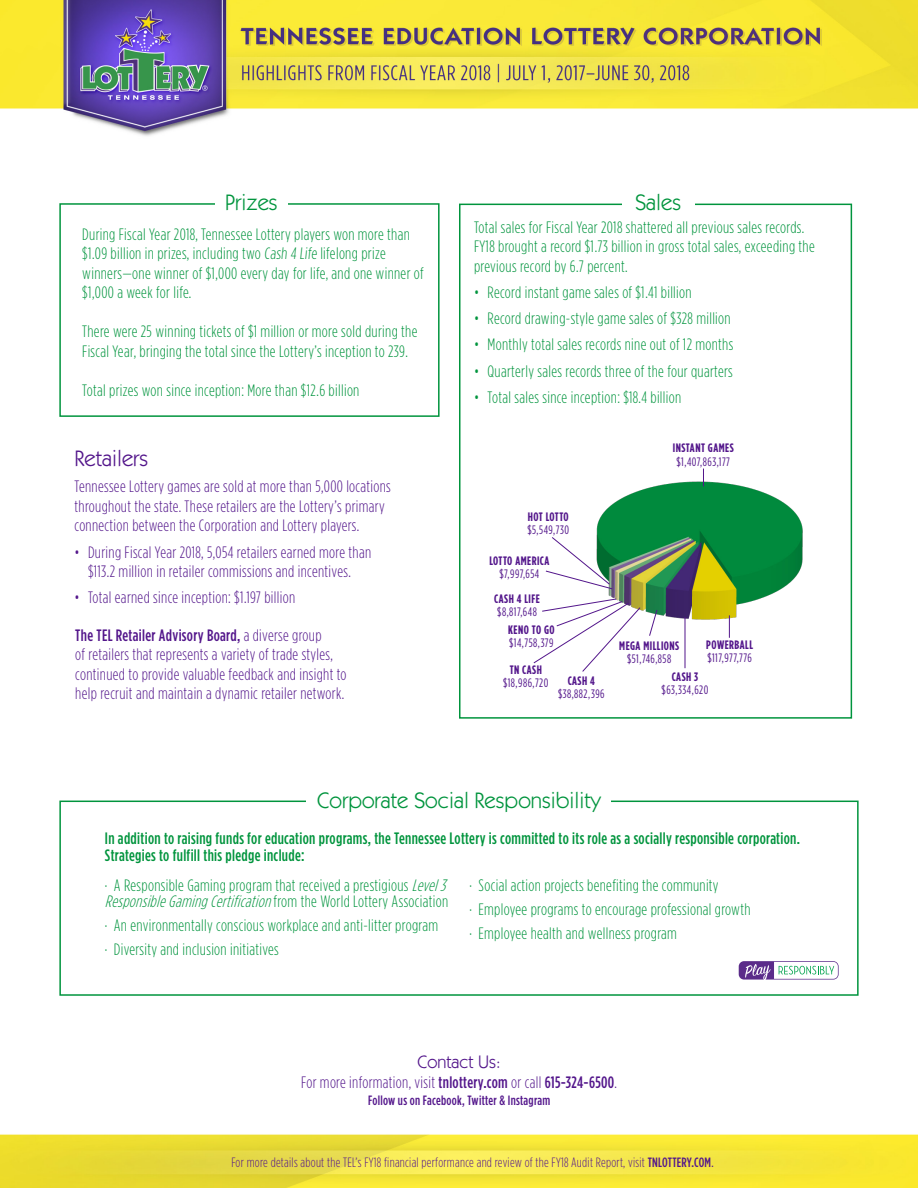
<style>
.page{position:relative;width:918px;height:1188px;background:#fff}
.page>*{position:absolute;margin:0;border:0;box-sizing:border-box;transform-origin:0 0}
.t1{font:22.5px "ITC Kabel Std";color:#00943d}
.t2{font:22.5px "ITC Kabel Std";color:#53168b}
.t3{font:18px "ITC Kabel Std";color:#53168b}
.Text_Bullets{font:300 condensed 16.5px/19.5px "Gotham HTF";letter-spacing:.02em;color:#00943d}
.Text{font:300 condensed 16.5px/16.5px "Gotham HTF";letter-spacing:.02em;color:#00943d}
.Text_Bullets-2{font:300 condensed 16.5px/19.5px "Gotham HTF";letter-spacing:.02em;color:#53168b;text-align:center}
.Text-2{font:300 condensed 16.5px/19.5px "Gotham HTF";letter-spacing:.02em;color:#53168b}
.Text-3{font:500 condensed 16.5px/16.5px "Gotham HTF";letter-spacing:.02em;color:#00943d}
.t4{font:300 condensed 13.5px "Gotham HTF";letter-spacing:.02em;color:#53168b}
.Text-4{font:500 condensed 13.5px "Gotham HTF";letter-spacing:.02em;color:#53168b}
.Callout_Regular{font:condensed 12.3px "Gotham HTF";letter-spacing:.04em;color:#53168b}
.Callout_Regular-2{font:700 condensed 12.3px "Gotham HTF";letter-spacing:.04em;color:#53168b}
.Callout_Regular-3{font:700 condensed 12.3px "Gotham HTF";letter-spacing:.02em;color:#53168b}
.s1{font-weight:500}
.s2{font-style:italic}
.s3{font-weight:400}
</style>
<div class="page">
<img style="left:0;top:0;width:918px;height:1188px">
<div style="left:59px;top:801px;width:800px;height:195px;border:2px solid #00943d"></div>
<div style="left:307px;top:792px;width:304px;height:28px;background:#fff"></div>
<svg style="left:739px;top:961px;width:100px;height:19px"></svg>
<div style="left:59px;top:203px;width:381px;height:214px;border:2px solid #00943d"></div>
<div style="left:215px;top:194px;width:73px;height:33px;background:#fff"></div>
<div style="left:459px;top:204px;width:393px;height:515px;border:2px solid #00943d"></div>
<div style="left:622px;top:194px;width:72px;height:33px;background:#fff"></div>
<img style="left:563px;top:415px;width:269px;height:269px">
<svg style="left:703px;top:469px;width:1px;height:17px"></svg>
<svg style="left:545px;top:537px;width:68px;height:53px"></svg>
<svg style="left:729px;top:615px;width:1px;height:23px"></svg>
<hr style="left:685px;top:617px;width:1px;height:51px;background:#53168b">
<svg style="left:649px;top:609px;width:9px;height:28px"></svg>
<svg style="left:533px;top:598px;width:108px;height:74px"></svg>
<p class="t1" style="left:225px;top:189px;width:54px">Prizes</p>
<p class="Text_Bullets" style="left:82px;top:224px;width:343px">During Fiscal Year 2018, Tennessee Lottery players won more than $1.09 billion in prizes, including two Cash 4 Life lifelong prize winners—one winner of $1,000 every day for life, and one winner of $1,000 a week for life.</p>
<p class="Text_Bullets" style="left:82px;top:321px;width:337px">There were 25 winning tickets of $1 million or more sold during the<br>Fiscal Year, bringing the total since the Lottery’s inception to 239.</p>
<p class="Text_Bullets" style="left:82px;top:380px;width:279px">Total prizes won since inception: More than $12.6 billion</p>
<p class="t2" style="left:75px;top:445px;width:75px">Retailers</p>
<p class="Text-2" style="left:75px;top:477px;width:318px">Tennessee Lottery games are sold at more than 5,000 locations throughout the state. These retailers are the Lottery’s primary connection between the Corporation and Lottery players.</p>
<p class="Text_Bullets-2" style="left:75px;top:542px;width:298px">• During Fiscal Year 2018, 5,054 retailers earned more than $113.2 million in retailer commissions and incentives.</p>
<p class="Text_Bullets-2" style="left:75px;top:588px;width:222px">• Total earned since inception: $1.197 billion</p>
<p class="Text_Bullets-2" style="left:75px;top:625px;width:273px;text-align:left"><span class="s1">The TEL Retailer Advisory Board,</span> a diverse group<br>of retailers that represents a variety of trade styles, continued to provide valuable feedback and insight to help recruit and maintain a dynamic retailer network.</p>
<p class="t1" style="left:635px;top:189px;width:48px">Sales</p>
<p class="Text_Bullets" style="left:474px;top:217px;width:342px">Total sales for Fiscal Year 2018 shattered all previous sales records.<br>FY18 brought a record $1.73 billion in gross total sales, exceeding the previous record by 6.7 percent.</p>
<p class="Text_Bullets" style="left:474px;top:282px;width:219px">• Record instant game sales of $1.41 billion</p>
<p class="Text_Bullets" style="left:474px;top:309px;width:258px">• Record drawing-style game sales of $328 million</p>
<p class="Text_Bullets" style="left:474px;top:335px;width:261px">• Monthly total sales records nine out of 12 months</p>
<p class="Text_Bullets" style="left:474px;top:361px;width:260px">• Quarterly sales records three of the four quarters</p>
<p class="Text_Bullets" style="left:474px;top:387px;width:209px">• Total sales since inception: $18.4 billion</p>
<p class="Callout_Regular-2" style="left:673px;top:441px;width:62px">INSTANT GAMES</p>
<p class="Callout_Regular" style="left:677px;top:455px;width:55px">$1,407,863,177</p>
<p class="Callout_Regular-3" style="left:528px;top:510px;width:42px">HOT LOTTO</p>
<p class="Callout_Regular" style="left:527px;top:523px;width:43px">$5,549,730</p>
<p class="Callout_Regular-2" style="left:489px;top:553px;width:62px">LOTTO AMERICA</p>
<p class="Callout_Regular" style="left:500px;top:567px;width:41px">$7,997,654</p>
<p class="Callout_Regular-2" style="left:494px;top:592px;width:47px">CASH 4 LIFE</p>
<p class="Callout_Regular" style="left:497px;top:605px;width:41px">$8,817,648</p>
<p class="Callout_Regular-2" style="left:508px;top:623px;width:48px">KENO TO GO</p>
<p class="Callout_Regular" style="left:509px;top:637px;width:46px">$14,758,379</p>
<p class="Callout_Regular-2" style="left:510px;top:663px;width:34px">TN CASH</p>
<p class="Callout_Regular" style="left:503px;top:676px;width:47px">$18,986,720</p>
<p class="Callout_Regular-2" style="left:568px;top:674px;width:29px">CASH 4</p>
<p class="Callout_Regular" style="left:558px;top:687px;width:48px">$38,882,396</p>
<p class="Callout_Regular-2" style="left:619px;top:638px;width:62px">MEGA MILLIONS</p>
<p class="Callout_Regular" style="left:627px;top:652px;width:46px">$51,746,858</p>
<p class="Callout_Regular-2" style="left:706px;top:638px;width:48px">POWERBALL</p>
<p class="Callout_Regular" style="left:708px;top:651px;width:46px">$117,977,776</p>
<p class="Callout_Regular-2" style="left:672px;top:670px;width:28px">CASH 3</p>
<p class="Callout_Regular" style="left:662px;top:683px;width:48px">$63,334,620</p>
<p class="t1" style="left:317px;top:787px;width:285px">Corporate Social Responsibility</p>
<p class="Text-3" style="left:105px;top:830px;width:697px">In addition to raising funds for education programs, the Tennessee Lottery is committed to its role as a socially responsible corporation.<br>Strategies to fulfill this pledge include:</p>
<p class="Text" style="left:470px;top:877px;width:250px">· Social action projects benefiting the community</p>
<p class="Text" style="left:470px;top:901px;width:282px">· Employee programs to encourage professional growth</p>
<p class="Text" style="left:470px;top:924px;width:209px">· Employee health and wellness program</p>
<p class="Text" style="left:105px;top:877px;width:347px">· A Responsible Gaming program that received a prestigious <span class="s2">Level3<br>ResponsibleGamingCertification</span>f r o m t h e W o r l d L o t t e r y A s s o c i a t i o n</p>
<p class="Text" style="left:105px;top:917px;width:335px">· An environmentally conscious workplace and anti-litter program</p>
<p class="Text" style="left:105px;top:941px;width:175px">· Diversity and inclusion initiatives</p>
<p class="t3" style="left:418px;top:1051px;width:85px">Contact Us:</p>
<p class="Text-2" style="left:301px;top:1072px;width:317px">For more information, visit <span class="s1">tnlottery.com</span> or call <span class="s1">615-324-6500</span>.</p>
<p class="Text-4" style="left:368px;top:1093px;width:184px">Follow us on Facebook, Twitter &amp; Instagram</p>
<p class="t4" style="left:231px;top:1156px;width:484px">For more details about the TEL’s FY18 financial performance and review of the FY18 Audit Report, visit <span class="s1">TNLOTTERY.COM</span><span class="s3">.</span></p>
</div>
